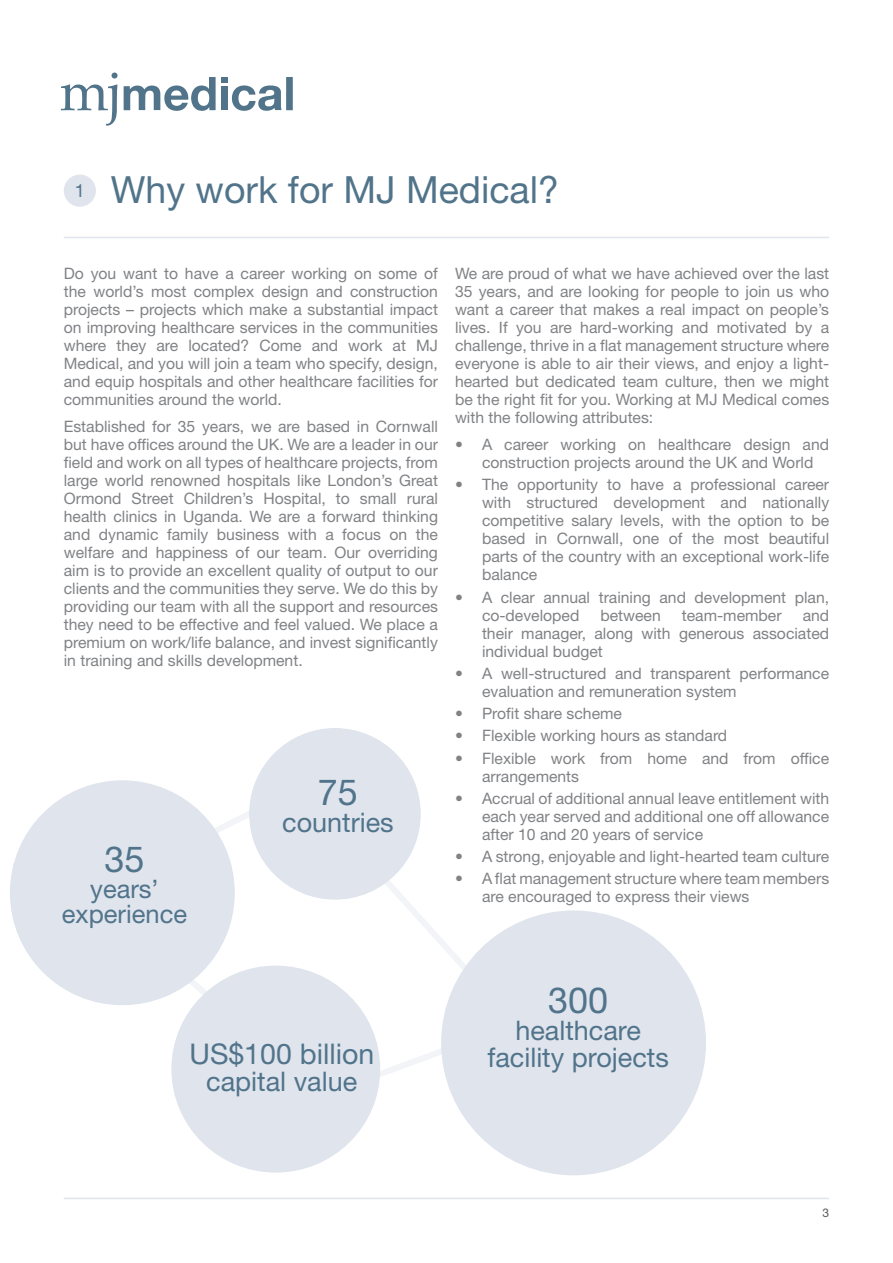
<style>
.page{position:relative;width:893px;height:1263px;background:#fff}
.page>*{position:absolute;margin:0;border:0;box-sizing:border-box;transform-origin:0 0}
.t1{font:37.5px "Helvetica Neue LT Std";color:#51748b}
.t2{font:36px "Helvetica Neue LT Std";color:#51748b}
.t3{font:28.5px "Helvetica Neue LT Std";color:#51748b}
.t4{font:27px "Helvetica Neue LT Std";color:#51748b}
.t5{font:25.5px "Helvetica Neue LT Std";color:#51748b}
.t6{font:18px "Helvetica Neue LT Std";color:#51748b}
.t7{font:15.75px/18px "Helvetica Neue LT Std";color:#808285;text-align:justify}
.t8{font:12px "Helvetica Neue LT Std";color:#57585a}
</style>
<div class="page">
<hr style="left:64px;top:1198px;width:765px;height:1px;background:#dfe4ed">
<svg style="left:124px;top:77px;width:169px;height:34px"></svg>
<svg style="left:61px;top:73px;width:57px;height:53px"></svg>
<hr style="left:64px;top:237px;width:765px;height:1px;background:#dfe4ed">
<div style="left:65px;top:175px;width:30px;height:31px;background:#dfe4ed;border-radius:50%"></div>
<div style="left:64px;top:175px;width:32px;height:32px;border:2px solid #dfe4ed;border-radius:50%"></div>
<div style="left:11px;top:781px;width:223px;height:223px;background:#dfe4ed;border-radius:50%"></div>
<div style="left:250px;top:728px;width:170px;height:171px;background:#dfe4ed;border-radius:50%"></div>
<div style="left:172px;top:966px;width:207px;height:206px;background:#dfe4ed;border-radius:50%"></div>
<div style="left:442px;top:911px;width:263px;height:263px;background:#dfe4ed;border-radius:50%"></div>
<svg style="left:203px;top:803px;width:51px;height:37px"></svg>
<svg style="left:129px;top:923px;width:107px;height:102px"></svg>
<svg style="left:376px;top:1042px;width:72px;height:40px"></svg>
<svg style="left:373px;top:863px;width:116px;height:135px"></svg>
<p class="t6" style="left:75px;top:180px;width:12px">1</p>
<p class="t1" style="left:111px;top:168px;width:449px">Why work for MJ Medical?</p>
<p class="t7" style="left:64px;top:265px;width:376px">Do you want to have a career working on some of the world’s most complex design and construction projects – projects which make a substantial impact on improving healthcare services in the communities where they are located? Come and work at MJ Medical, and you will join a team who specify, design, and equip hospitals and other healthcare facilities for communities around the world.</p>
<p class="t7" style="left:64px;top:417px;width:376px">Established for 35 years, we are based in Cornwall but have offices around the UK. We are a leader in our field and work on all types of healthcare projects, from large world renowned hospitals like London’s Great Ormond Street Children’s Hospital, to small rural health clinics in Uganda. We are a forward thinking and dynamic family business with a focus on the welfare and happiness of our team. Our overriding aim is to provide an excellent quality of output to our clients and the communities they serve. We do this by providing our team with all the support and resources they need to be effective and feel valued. We place a premium on work/life balance, and invest significantly in training and skills development.</p>
<p class="t2" style="left:104px;top:838px;width:42px">35</p>
<p class="t5" style="left:90px;top:873px;width:70px">years’</p>
<p class="t5" style="left:62px;top:899px;width:127px">experience</p>
<p class="t2" style="left:318px;top:771px;width:42px">75</p>
<p class="t4" style="left:282px;top:807px;width:113px">countries</p>
<p class="t7" style="left:455px;top:265px;width:376px">We are proud of what we have achieved over the last 35 years, and are looking for people to join us who want a career that makes a real impact on people’s lives. If you are hard-working and motivated by a challenge, thrive in a flat management structure where everyone is able to air their views, and enjoy a light&shy;hearted but dedicated team culture, then we might be the right fit for you. Working at MJ Medical comes with the following attributes:</p>
<p class="t7" style="left:482px;top:435px;width:349px;text-indent:-27px">• A career working on healthcare design and construction projects around the UK and World</p>
<p class="t7" style="left:482px;top:475px;width:349px;text-indent:-27px">• The opportunity to have a professional career with structured development and nationally competitive salary levels, with the option to be based in Cornwall, one of the most beautiful parts of the country with an exceptional work-life balance</p>
<p class="t7" style="left:482px;top:588px;width:349px;text-indent:-27px">• A clear annual training and development plan, co-developed</p>
<p class="t7" style="left:482px;top:606px;width:349px;text-indent:321px">and their manager, along with generous associated individual budget</p>
<p class="t7" style="left:482px;top:664px;width:349px;text-indent:-27px">• A well-structured and transparent performance evaluation and remuneration system</p>
<p class="t7" style="left:455px;top:704px;width:169px">• Profit share scheme</p>
<p class="t7" style="left:455px;top:726px;width:274px">• Flexible working hours as standard</p>
<p class="t7" style="left:482px;top:749px;width:349px;text-indent:-27px">• Flexible work from home and from office arrangements</p>
<p class="t7" style="left:482px;top:789px;width:349px;text-indent:-27px">• Accrual of additional annual leave entitlement with each year served and additional one off allowance after 10 and 20 years of service</p>
<p class="t7" style="left:455px;top:847px;width:376px">• A strong, enjoyable and light-hearted team culture</p>
<p class="t7" style="left:482px;top:869px;width:349px;text-indent:-27px">• A flat management structure where team members are encouraged to express their views</p>
<p class="t7" style="left:600px;top:606px;width:62px">between</p>
<p class="t7" style="left:682px;top:606px;width:101px">team-member</p>
<p class="t2" style="left:548px;top:979px;width:62px">300</p>
<p class="t4" style="left:515px;top:1014px;width:127px">healthcare</p>
<p class="t3" style="left:189px;top:1037px;width:186px">US$100 billion</p>
<p class="t4" style="left:487px;top:1041px;width:183px">facility projects</p>
<p class="t4" style="left:206px;top:1066px;width:153px">capital value</p>
<p class="t8" style="left:822px;top:1205px;width:8px">3</p>
</div>
